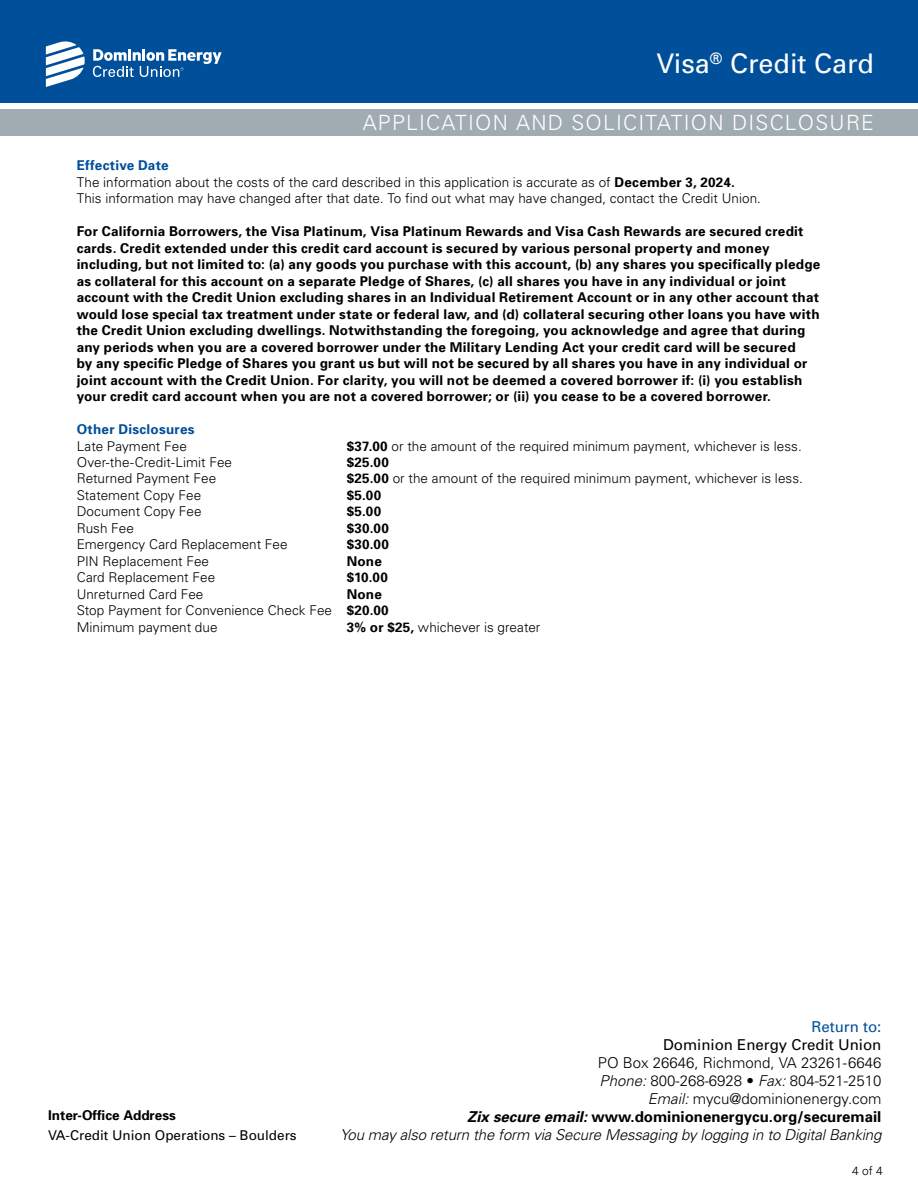
<style>
.page{position:relative;width:918px;height:1188px;background:#fff}
.page>*{position:absolute;margin:0;border:0;box-sizing:border-box;transform-origin:0 0}
.t1{font:27px "Univers";color:#fff}
.t2{font:300 21px "Univers";letter-spacing:.06em;color:#fff}
.t3{font:300 15px "Univers";color:#000}
.t4{font:italic 300 15px "Univers";letter-spacing:-.01em;color:#000}
.t5{font:700 15px "Univers";color:#000}
.t6{font:15px "Univers";color:#000}
.t7{font:15px "Univers";color:#004f9a}
.t8{font:700 13.5px/16.5px "Univers";letter-spacing:.015em;color:#000}
.t9{font:300 13.5px/16.5px "Univers";letter-spacing:.005em;color:#000}
.t10{font:13.5px "Univers";color:#000}
.t11{font:700 13.5px "Univers";letter-spacing:.02em;color:#004f9a}
.t12{font:300 12px "Univers";color:#000}
.s1{font-weight:700}
.s2{font-style:italic}
</style>
<div class="page">
<div style="left:0;top:109px;width:918px;height:26px;background:#a1abb2"></div>
<div style="left:0;top:0;width:918px;height:102px;background:#004f9a"></div>
<svg style="left:46px;top:41px;width:39px;height:46px"></svg>
<svg style="left:93px;top:49px;width:129px;height:28px"></svg>
<p class="t1" style="left:656px;top:46px;width:219px">Visa<sup>®</sup> Credit Card</p>
<p class="t2" style="left:363px;top:109px;width:513px">APPLICATION AND SOLICITATION DISCLOSURE</p>
<p class="t11" style="left:77px;top:157px;width:93px">Effective Date</p>
<p class="t9" style="left:77px;top:173px;width:686px">The information about the costs of the card described in this application is accurate as of <span class="s1">December 3, 2024.<br></span>This information may have changed after that date. To find out what may have changed, contact the Credit Union.</p>
<p class="t8" style="left:77px;top:223px;width:745px">For California Borrowers, the Visa Platinum, Visa Platinum Rewards and Visa Cash Rewards are secured credit cards. Credit extended under this credit card account is secured by various personal property and money including, but not limited to: (a) any goods you purchase with this account, (b) any shares you specifically pledge as collateral for this account on a separate Pledge of Shares, (c) all shares you have in any individual or joint account with the Credit Union excluding shares in an Individual Retirement Account or in any other account that would lose special tax treatment under state or federal law, and (d) collateral securing other loans you have with the Credit Union excluding dwellings. Notwithstanding the foregoing, you acknowledge and agree that during any periods when you are a covered borrower under the Military Lending Act your credit card will be secured<br>by any specific Pledge of Shares you grant us but will not be secured by all shares you have in any individual or joint account with the Credit Union. For clarity, you will not be deemed a covered borrower if: (i) you establish your credit card account when you are not a covered borrower; or (ii) you cease to be a covered borrower.</p>
<p class="t11" style="left:77px;top:421px;width:120px">Other Disclosures</p>
<p class="t9" style="left:77px;top:437px;width:112px">Late Payment Fee</p>
<p class="t9" style="left:347px;top:437px;width:457px"><span class="s1">$37.00</span> or the amount of the required minimum payment, whichever is less.</p>
<p class="t9" style="left:77px;top:454px;width:157px">Over-the-Credit-Limit Fee</p>
<p class="t8" style="left:347px;top:453px;width:44px">$25.00</p>
<p class="t9" style="left:77px;top:470px;width:141px">Returned Payment Fee</p>
<p class="t9" style="left:347px;top:470px;width:458px"><span class="s1">$25.00</span> or the amount of the required minimum payment, whichever is less.</p>
<p class="t9" style="left:77px;top:487px;width:126px">Statement Copy Fee</p>
<p class="t8" style="left:347px;top:486px;width:36px">$5.00</p>
<p class="t9" style="left:77px;top:503px;width:126px">Document Copy Fee</p>
<p class="t8" style="left:347px;top:503px;width:36px">$5.00</p>
<p class="t9" style="left:77px;top:520px;width:59px">Rush Fee</p>
<p class="t8" style="left:347px;top:519px;width:44px">$30.00</p>
<p class="t9" style="left:77px;top:536px;width:212px">Emergency Card Replacement Fee</p>
<p class="t8" style="left:347px;top:536px;width:44px">$30.00</p>
<p class="t9" style="left:77px;top:553px;width:134px">PIN Replacement Fee</p>
<p class="t8" style="left:347px;top:552px;width:37px">None</p>
<p class="t9" style="left:77px;top:569px;width:140px">Card Replacement Fee</p>
<p class="t8" style="left:347px;top:569px;width:43px">$10.00</p>
<p class="t9" style="left:77px;top:586px;width:128px">Unreturned Card Fee</p>
<p class="t8" style="left:347px;top:585px;width:37px">None</p>
<p class="t9" style="left:77px;top:602px;width:257px">Stop Payment for Convenience Check Fee</p>
<p class="t8" style="left:347px;top:602px;width:44px">$20.00</p>
<p class="t9" style="left:77px;top:619px;width:142px">Minimum payment due</p>
<p class="t9" style="left:347px;top:619px;width:195px"><span class="s1">3% or $25,</span> whichever is greater</p>
<p class="t7" style="left:811px;top:1017px;width:72px">Return to:</p>
<p class="t6" style="left:663px;top:1035px;width:220px">Dominion Energy Credit Union</p>
<p class="t3" style="left:598px;top:1053px;width:285px">PO Box 26646, Richmond, VA 23261-6646</p>
<p class="t3" style="left:600px;top:1071px;width:283px"><span class="s2">Phone:</span> 800-268-6928 • <span class="s2">Fax:</span> 804-521-2510</p>
<p class="t3" style="left:648px;top:1089px;width:235px"><span class="s2">Email:</span> mycu@dominionenergy.com</p>
<p class="t8" style="left:48px;top:1107px;width:129px">Inter-Office Address</p>
<p class="t5" style="left:467px;top:1107px;width:416px"><span class="s2">Zix secure email:</span> www.dominionenergycu.org/securemail</p>
<p class="t10" style="left:48px;top:1126px;width:250px">VA-Credit Union Operations – Boulders</p>
<p class="t4" style="left:340px;top:1125px;width:543px">You may also return the form via Secure Messaging by logging in to Digital Banking</p>
<p class="t12" style="left:852px;top:1163px;width:32px">4 of 4</p>
</div>
